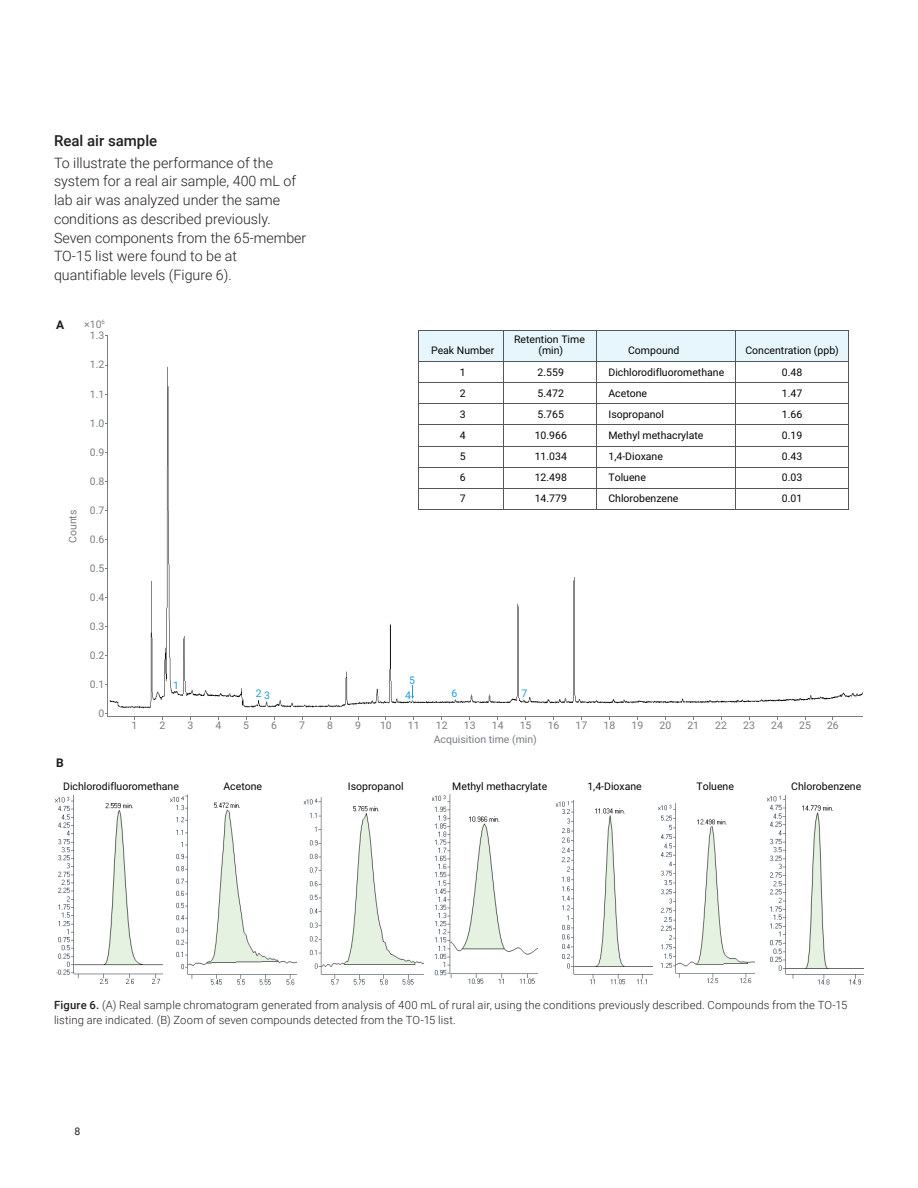
<style>
.page{position:relative;width:918px;height:1188px;background:#fff}
.page>*{position:absolute;margin:0;border:0;box-sizing:border-box;transform-origin:0 0}
.Header_2{font:500 15px "Roboto";color:#231f20}
.Text{font:300 14.25px/18.8px "Roboto";color:#231f20}
.t1{font:700 12px "Roboto";color:#211d1e}
.t2{font:300 11.25px/15px "Roboto";letter-spacing:.015em;color:#231f20}
.t3{font:10.5px/11.6px "Roboto";color:#040503;text-align:center}
.t4{font:10.5px "Roboto";color:#797d84}
.t5{font:10.5px "Roboto";color:#1c9ed9}
.t6{font:10.5px "Roboto";color:#231f20}
.s1{font-weight:500}
</style>
<div class="page">
<img style="left:110px;top:360px;width:753px;height:349px">
<div style="left:419px;top:330px;width:430px;height:30px;background:#e7f6fc"></div>
<img style="left:420px;top:360px;width:429px;height:2px">
<hr style="left:503px;top:330px;width:1px;height:179px;background:#53565a">
<hr style="left:419px;top:330px;width:1px;height:179px;background:#53565a">
<hr style="left:597px;top:330px;width:1px;height:179px;background:#53565a">
<hr style="left:736px;top:330px;width:1px;height:179px;background:#53565a">
<hr style="left:849px;top:330px;width:1px;height:179px;background:#53565a">
<hr style="left:419px;top:362px;width:430px;height:1px;background:#53565a">
<hr style="left:419px;top:330px;width:430px;height:1px;background:#53565a">
<hr style="left:419px;top:383px;width:430px;height:1px;background:#53565a">
<hr style="left:419px;top:404px;width:430px;height:1px;background:#53565a">
<hr style="left:419px;top:425px;width:430px;height:1px;background:#53565a">
<hr style="left:419px;top:446px;width:430px;height:1px;background:#53565a">
<hr style="left:419px;top:467px;width:430px;height:1px;background:#53565a">
<hr style="left:419px;top:488px;width:430px;height:1px;background:#53565a">
<hr style="left:419px;top:509px;width:430px;height:1px;background:#53565a">
<img style="left:170px;top:794px;width:126px;height:191px">
<img style="left:55px;top:796px;width:107px;height:188px">
<img style="left:303px;top:797px;width:120px;height:188px">
<img style="left:432px;top:794px;width:105px;height:190px">
<img style="left:555px;top:801px;width:97px;height:184px">
<img style="left:658px;top:803px;width:97px;height:181px">
<img style="left:767px;top:796px;width:97px;height:189px">
<hr style="left:107px;top:335px;width:1px;height:382px;background:#797d84">
<hr style="left:108px;top:717px;width:755px;height:1px;background:#797d84">
<svg style="left:411px;top:685px;width:3px;height:14px"></svg>
<p class="Header_2" style="left:54px;top:130px;width:105px">Real air sample</p>
<p class="Text" style="left:54px;top:153px;width:254px">To illustrate the performance of the system for a real air sample, 400 mL of lab air was analyzed under the same conditions as described previously.<br>Seven components from the 65-member TO-15 list were found to be at quantifiable levels (Figure 6).</p>
<p class="t1" style="left:56px;top:316px;width:10px">A</p>
<p class="t4" style="left:84px;top:317px;width:22px">×10<sup>6</sup></p>
<p class="t4" style="left:90px;top:328px;width:16px">1.3</p>
<p class="t4" style="left:90px;top:357px;width:16px">1.2</p>
<p class="t4" style="left:90px;top:386px;width:16px">1.1</p>
<p class="t4" style="left:90px;top:416px;width:16px">1.0</p>
<p class="t4" style="left:90px;top:445px;width:16px">0.9</p>
<p class="t4" style="left:90px;top:474px;width:16px">0.8</p>
<p class="t4" style="left:65px;top:543px;width:35px;rotate:-90deg">Counts</p>
<p class="t4" style="left:90px;top:503px;width:16px">0.7</p>
<p class="t4" style="left:90px;top:532px;width:16px">0.6</p>
<p class="t4" style="left:90px;top:561px;width:16px">0.5</p>
<p class="t4" style="left:90px;top:590px;width:16px">0.4</p>
<p class="t4" style="left:90px;top:619px;width:16px">0.3</p>
<p class="t4" style="left:90px;top:648px;width:16px">0.2</p>
<p class="t4" style="left:90px;top:677px;width:16px">0.1</p>
<p class="t4" style="left:99px;top:706px;width:7px">0</p>
<p class="t1" style="left:56px;top:755px;width:9px">B</p>
<p class="t5" style="left:173px;top:678px;width:7px">1</p>
<p class="t3" style="left:431px;top:345px;width:65px">Peak Number</p>
<p class="t3" style="left:514px;top:333px;width:72px">Retention Time (min)</p>
<p class="t3" style="left:628px;top:345px;width:53px">Compound</p>
<p class="t3" style="left:745px;top:345px;width:95px">Concentration (ppb)</p>
<p class="t3" style="left:460px;top:366px;width:7px">1</p>
<p class="t3" style="left:538px;top:366px;width:28px">2.559</p>
<p class="t3" style="left:608px;top:366px;width:117px">Dichlorodifluoromethane</p>
<p class="t3" style="left:782px;top:366px;width:22px">0.48</p>
<p class="t3" style="left:460px;top:387px;width:7px">2</p>
<p class="t3" style="left:538px;top:387px;width:28px">5.472</p>
<p class="t3" style="left:608px;top:387px;width:40px">Acetone</p>
<p class="t3" style="left:782px;top:387px;width:22px">1.47</p>
<p class="t3" style="left:460px;top:408px;width:7px">3</p>
<p class="t3" style="left:538px;top:408px;width:28px">5.765</p>
<p class="t3" style="left:608px;top:408px;width:57px">Isopropanol</p>
<p class="t3" style="left:782px;top:408px;width:22px">1.66</p>
<p class="t3" style="left:460px;top:429px;width:7px">4</p>
<p class="t3" style="left:535px;top:429px;width:34px">10.966</p>
<p class="t3" style="left:608px;top:429px;width:97px">Methyl methacrylate</p>
<p class="t3" style="left:782px;top:429px;width:22px">0.19</p>
<p class="t3" style="left:460px;top:450px;width:7px">5</p>
<p class="t3" style="left:535px;top:450px;width:34px">11.034</p>
<p class="t3" style="left:608px;top:450px;width:56px">1,4-Dioxane</p>
<p class="t3" style="left:782px;top:450px;width:22px">0.43</p>
<p class="t3" style="left:460px;top:471px;width:7px">6</p>
<p class="t3" style="left:535px;top:471px;width:34px">12.498</p>
<p class="t3" style="left:608px;top:471px;width:39px">Toluene</p>
<p class="t3" style="left:782px;top:471px;width:22px">0.03</p>
<p class="t3" style="left:460px;top:493px;width:7px">7</p>
<p class="t3" style="left:535px;top:493px;width:34px">14.779</p>
<p class="t3" style="left:608px;top:493px;width:72px">Chlorobenzene</p>
<p class="t3" style="left:782px;top:493px;width:22px">0.01</p>
<p class="t5" style="left:409px;top:673px;width:7px">5</p>
<p class="t5" style="left:256px;top:687px;width:16px">23</p>
<p class="t5" style="left:405px;top:688px;width:7px">4</p>
<p class="t5" style="left:452px;top:686px;width:7px">6</p>
<p class="t5" style="left:522px;top:686px;width:7px">7</p>
<p class="t4" style="left:132px;top:718px;width:7px">1</p>
<p class="t4" style="left:159px;top:718px;width:7px">2</p>
<p class="t4" style="left:187px;top:718px;width:7px">3</p>
<p class="t4" style="left:215px;top:718px;width:7px">4</p>
<p class="t4" style="left:243px;top:718px;width:7px">5</p>
<p class="t4" style="left:271px;top:718px;width:7px">6</p>
<p class="t4" style="left:299px;top:718px;width:7px">7</p>
<p class="t4" style="left:327px;top:718px;width:7px">8</p>
<p class="t4" style="left:355px;top:718px;width:7px">9</p>
<p class="t4" style="left:380px;top:718px;width:13px">10</p>
<p class="t4" style="left:408px;top:718px;width:13px">11</p>
<p class="t4" style="left:436px;top:718px;width:13px">12</p>
<p class="t4" style="left:464px;top:718px;width:13px">13</p>
<p class="t4" style="left:492px;top:718px;width:13px">14</p>
<p class="t4" style="left:520px;top:718px;width:13px">15</p>
<p class="t4" style="left:548px;top:718px;width:13px">16</p>
<p class="t4" style="left:576px;top:718px;width:13px">17</p>
<p class="t4" style="left:604px;top:718px;width:13px">18</p>
<p class="t4" style="left:632px;top:718px;width:13px">19</p>
<p class="t4" style="left:659px;top:718px;width:13px">20</p>
<p class="t4" style="left:687px;top:718px;width:13px">21</p>
<p class="t4" style="left:715px;top:718px;width:13px">22</p>
<p class="t4" style="left:743px;top:718px;width:13px">23</p>
<p class="t4" style="left:771px;top:718px;width:13px">24</p>
<p class="t4" style="left:799px;top:718px;width:13px">25</p>
<p class="t4" style="left:827px;top:718px;width:13px">26</p>
<p class="t4" style="left:434px;top:732px;width:105px">Acquisition time (min)</p>
<p class="t3" style="left:63px;top:780px;width:117px">Dichlorodifluoromethane</p>
<p class="t3" style="left:223px;top:780px;width:40px">Acetone</p>
<p class="t3" style="left:348px;top:780px;width:57px">Isopropanol</p>
<p class="t3" style="left:452px;top:780px;width:97px">Methyl methacrylate</p>
<p class="t3" style="left:587px;top:780px;width:56px">1,4-Dioxane</p>
<p class="t3" style="left:696px;top:780px;width:39px">Toluene</p>
<p class="t3" style="left:791px;top:780px;width:72px">Chlorobenzene</p>
<p class="t2" style="left:54px;top:997px;width:795px"><span class="s1">Figure 6.</span> (A) Real sample chromatogram generated from analysis of 400 mL of rural air, using the conditions previously described. Compounds from the TO-15 listing are indicated. (B) Zoom of seven compounds detected from the TO-15 list.</p>
<p class="t6" style="left:75px;top:1124px;width:7px">8</p>
</div>
